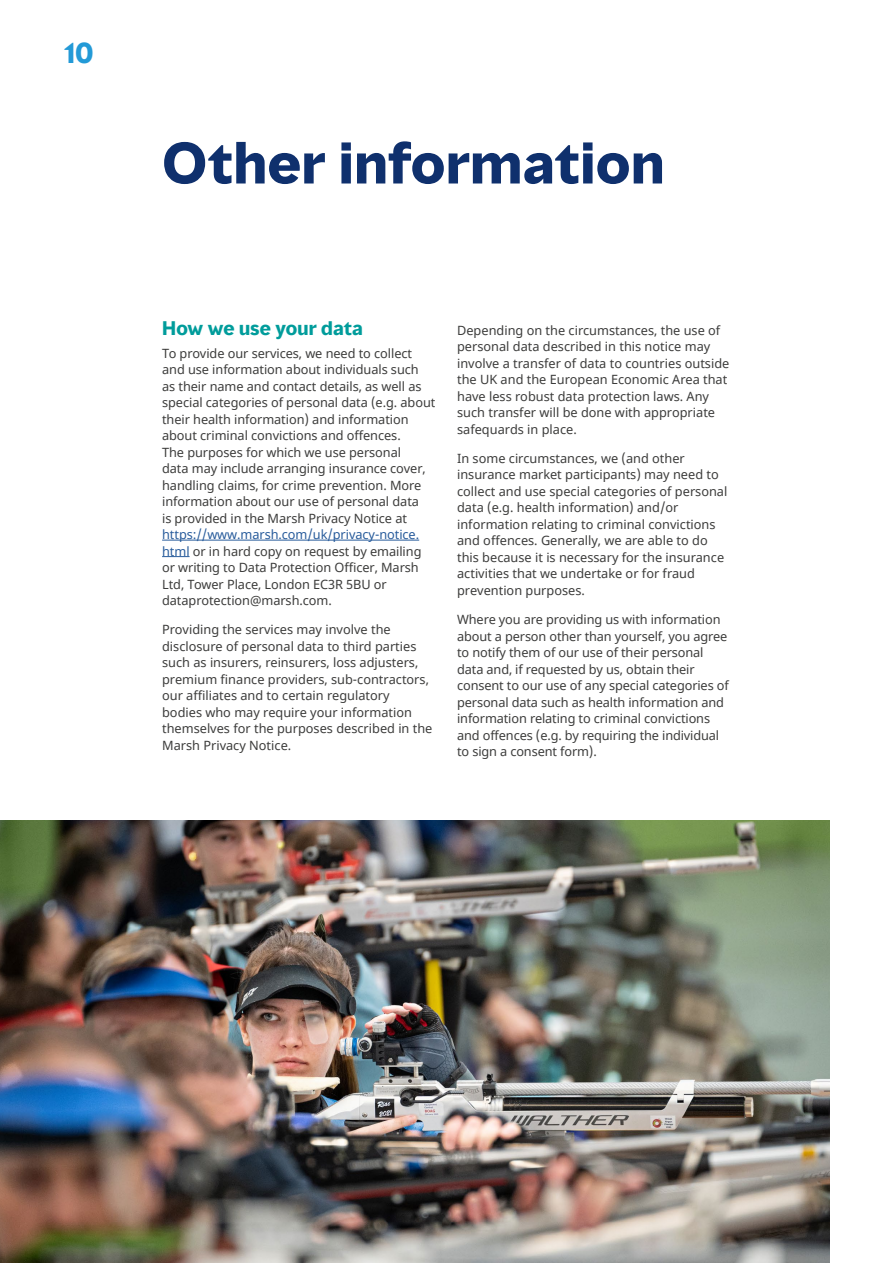
<style>
.page{position:relative;width:893px;height:1263px;background:#fff}
.page>*{position:absolute;margin:0;border:0;box-sizing:border-box;transform-origin:0 0}
.t1{font:700 54px "MMC Display";letter-spacing:.01em;color:#0f306d}
.t2{font:700 27px "MMC Display";color:#239ad7}
.t3{font:700 18px "MMC Display";letter-spacing:.01em;color:#009c9b}
.t4{font:12.75px/16.5px "Noto Sans";letter-spacing:-.005em;color:#3c3c3b}
.s1{color:#275b9b}
</style>
<div class="page">
<img style="left:0;top:821px;width:829px;height:442px">
<hr style="left:162px;top:540px;width:257px;height:1px;background:#275b9b">
<svg style="left:162px;top:556px;width:28px;height:1px"></svg>
<h2 class="t2" style="left:64px;top:35px;width:31px">10</h2>
<h1 class="t1" style="left:162px;top:128px;width:504px">Other information</h1>
<h3 class="t3" style="left:162px;top:316px;width:202px">How we use your data</h3>
<p class="t4" style="left:162px;top:345px;width:275px">To provide our services, we need to collect and use information about individuals such<br>as their name and contact details, as well as special categories of personal data (e.g. about their health information) and information about criminal convictions and offences.<br>The purposes for which we use personal<br>data may include arranging insurance cover, handling claims, for crime prevention. More information about our use of personal data<br>is provided in the Marsh Privacy Notice at</p>
<p class="t4" style="left:162px;top:527px;width:261px"><span class="s1">https://www.marsh.com/uk/privacy-notice. html</span> or in hard copy on request by emailing or writing to Data Protection Officer, Marsh Ltd, Tower Place, London EC3R 5BU or dataprotection@marsh.com.</p>
<p class="t4" style="left:162px;top:622px;width:272px">Providing the services may involve the disclosure of personal data to third parties such as insurers, reinsurers, loss adjusters, premium finance providers, sub-contractors, our affiliates and to certain regulatory bodies who may require your information themselves for the purposes described in the Marsh Privacy Notice.</p>
<p class="t4" style="left:457px;top:322px;width:274px">Depending on the circumstances, the use of personal data described in this notice may involve a transfer of data to countries outside the UK and the European Economic Area that have less robust data protection laws. Any such transfer will be done with appropriate safequards in place.</p>
<p class="t4" style="left:457px;top:450px;width:272px">In some circumstances, we (and other insurance market participants) may need to collect and use special categories of personal data (e.g. health information) and/or information relating to criminal convictions and offences. Generally, we are able to do this because it is necessary for the insurance activities that we undertake or for fraud prevention purposes.</p>
<p class="t4" style="left:457px;top:612px;width:273px">Where you are providing us with information about a person other than yourself, you agree to notify them of our use of their personal data and, if requested by us, obtain their consent to our use of any special categories of personal data such as health information and information relating to criminal convictions and offences (e.g. by requiring the individual to sign a consent form).</p>
</div>
